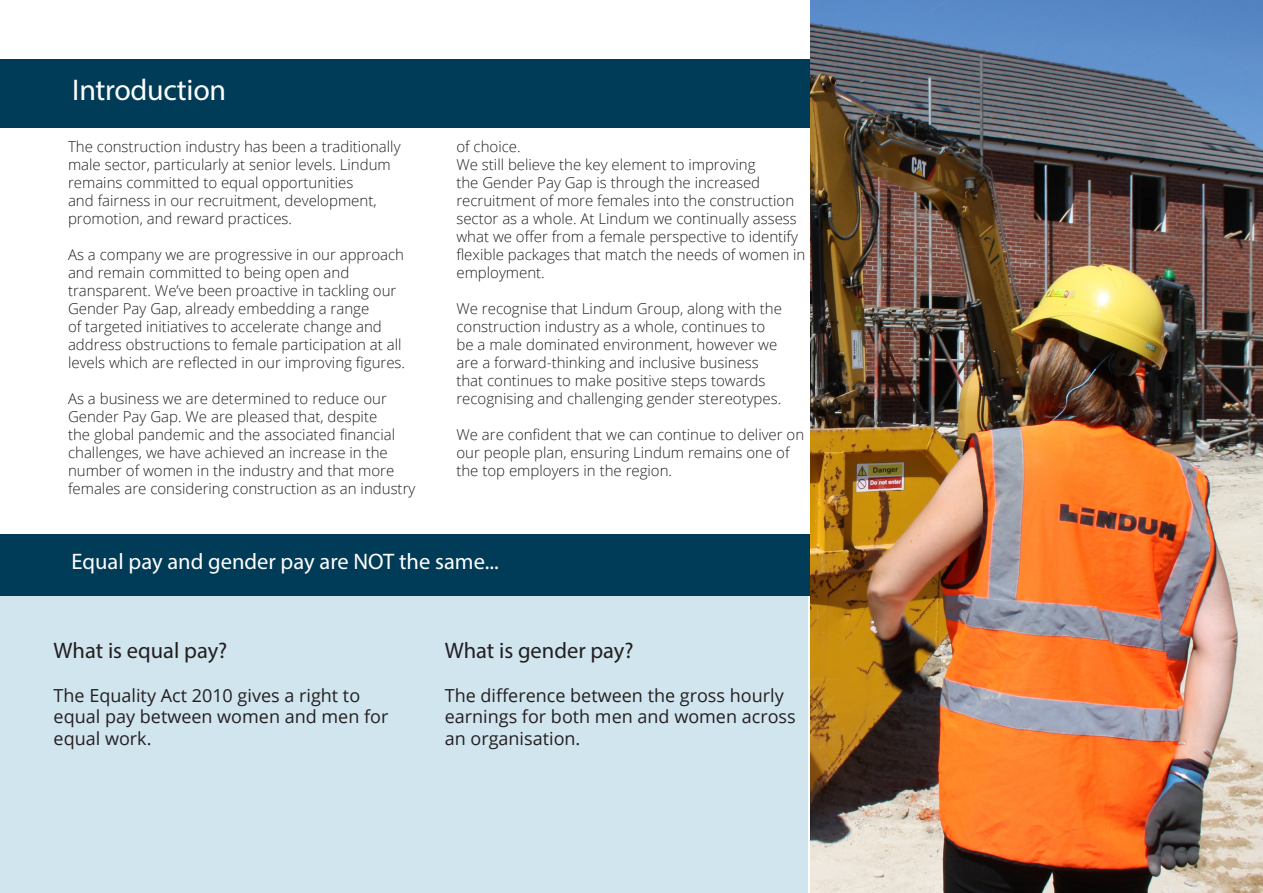
<style>
.page{position:relative;width:1263px;height:893px;background:#fff}
.page>*{position:absolute;margin:0;border:0;box-sizing:border-box;transform-origin:0 0}
.t1{font:30px "Myriad Pro";letter-spacing:-.01em;color:#fff}
.t2{font:22.5px "Myriad Pro";color:#fff}
.t3{font:22.5px "Myriad Pro";color:#231f20}
.t4{font:18px/21.6px "Open Sans";color:#231f20}
.t5{font:300 15px/18px "Open Sans";color:#231f20}
</style>
<div class="page">
<div style="left:0;top:59px;width:1263px;height:68px;background:#003b57"></div>
<div style="left:0;top:589px;width:808px;height:304px;background:#d1e5ee"></div>
<div style="left:0;top:534px;width:809px;height:62px;background:#003b57"></div>
<img style="left:810px;top:0;width:453px;height:893px">
<p class="t1" style="left:72px;top:71px;width:155px">Introduction</p>
<p class="t5" style="left:68px;top:137px;width:334px">The construction industry has been a traditionally male sector, particularly at senior levels. Lindum remains committed to equal opportunities<br>and fairness in our recruitment, development, promotion, and reward practices.</p>
<p class="t5" style="left:68px;top:245px;width:339px">As a company we are progressive in our approach and remain committed to being open and transparent. We’ve been proactive in tackling our Gender Pay Gap, already embedding a range<br>of targeted initiatives to accelerate change and address obstructions to female participation at all levels which are reflected in our improving figures.</p>
<p class="t5" style="left:68px;top:389px;width:349px">As a business we are determined to reduce our Gender Pay Gap. We are pleased that, despite<br>the global pandemic and the associated financial challenges, we have achieved an increase in the number of women in the industry and that more females are considering construction as an industry</p>
<p class="t5" style="left:456px;top:137px;width:66px">of choice.</p>
<p class="t5" style="left:456px;top:155px;width:350px">We still believe the key element to improving<br>the Gender Pay Gap is through the increased recruitment of more females into the construction sector as a whole. At Lindum we continually assess what we offer from a female perspective to identify flexible packages that match the needs of women in employment.</p>
<p class="t5" style="left:456px;top:299px;width:327px">We recognise that Lindum Group, along with the construction industry as a whole, continues to be a male dominated environment, however we are a forward-thinking and inclusive business that continues to make positive steps towards recognising and challenging gender stereotypes.</p>
<p class="t5" style="left:456px;top:425px;width:349px">We are confident that we can continue to deliver on our people plan, ensuring Lindum remains one of the top employers in the region.</p>
<p class="t2" style="left:72px;top:547px;width:429px">Equal pay and gender pay are NOT the same...</p>
<p class="t3" style="left:54px;top:637px;width:175px">What is equal pay?</p>
<p class="t4" style="left:54px;top:684px;width:336px">The Equality Act 2010 gives a right to equal pay between women and men for equal work.</p>
<p class="t3" style="left:445px;top:637px;width:190px">What is gender pay?</p>
<p class="t4" style="left:445px;top:684px;width:352px">The difference between the gross hourly earnings for both men and women across an organisation.</p>
</div>
